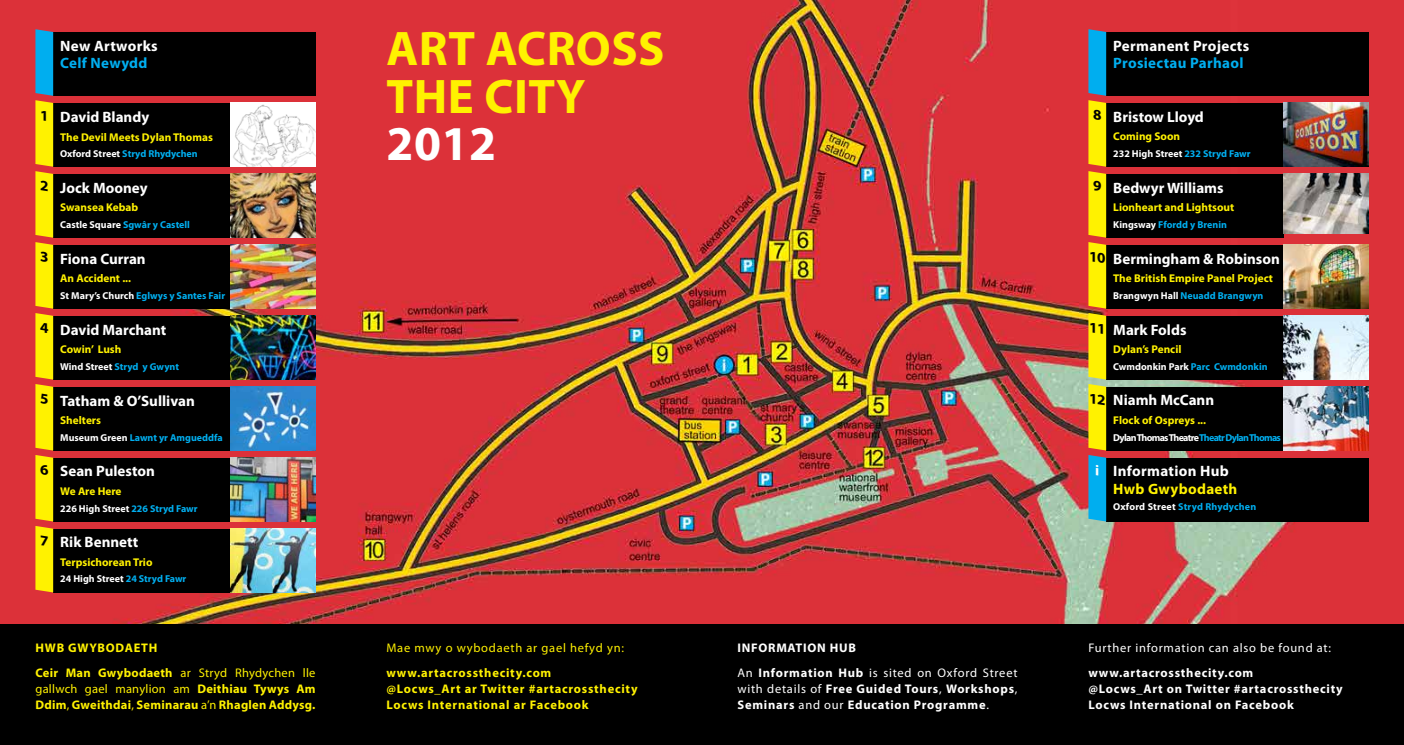
<style>
.page{position:relative;width:1404px;height:745px;background:#fff}
.page>*{position:absolute;margin:0;border:0;box-sizing:border-box;transform-origin:0 0}
.t1{font:700 48.75px/47.5px "Myriad Pro";letter-spacing:.01em;color:#fff200}
.t2{font:700 48.75px "Myriad Pro";color:#fff}
.t3{font:700 15px "Myriad Pro";color:#fff}
.t4{font:700 15px "Myriad Pro";letter-spacing:.02em;color:#fff}
.t5{font:700 15px "Myriad Pro";letter-spacing:.02em;color:#00aeef}
.t6{font:700 15px "Myriad Pro";letter-spacing:.02em;color:#fff200}
.t7{font:700 12.5px/16.2px "Myriad Pro";letter-spacing:.06em;color:#fff}
.t8{font:700 12.5px/16.2px "Myriad Pro";letter-spacing:.06em;color:#fff200}
.t9{font:700 12.5px/16.2px "Myriad Pro";letter-spacing:.02em;color:#fff200}
.t10{font:12.5px "Myriad Pro";letter-spacing:.06em;color:#fff}
.t11{font:12.5px "Myriad Pro";letter-spacing:.06em;color:#fff200}
.t12{font:700 11.25px "Myriad Pro";color:#fff200}
.t13{font:700 10px "Myriad Pro";color:#00aeef}
.t14{font:700 10px "Myriad Pro";color:#fff}
.t15{font:700 10px "Myriad Pro";letter-spacing:-.07em;color:#fff}
.t16{font:700 10px "Myriad Pro";letter-spacing:.02em;color:#00aeef}
.s1{color:#fff}
.s2{color:#00aeef}
.s3{font-weight:400}
</style>
<div class="page">
<img style="left:0;top:0;width:1403px;height:624px">
<div style="left:53px;top:32px;width:262px;height:64px;background:#000"></div>
<div style="left:53px;top:103px;width:177px;height:64px;background:#000"></div>
<img style="left:230px;top:103px;width:85px;height:64px">
<div style="left:53px;top:174px;width:177px;height:63px;background:#000"></div>
<img style="left:230px;top:174px;width:85px;height:63px">
<div style="left:53px;top:245px;width:177px;height:63px;background:#000"></div>
<img style="left:230px;top:245px;width:85px;height:63px">
<div style="left:53px;top:315px;width:177px;height:64px;background:#000"></div>
<img style="left:230px;top:315px;width:85px;height:64px">
<div style="left:53px;top:386px;width:177px;height:64px;background:#000"></div>
<div style="left:53px;top:457px;width:177px;height:64px;background:#000"></div>
<div style="left:53px;top:528px;width:177px;height:64px;background:#000"></div>
<img style="left:230px;top:528px;width:85px;height:64px">
<img style="left:230px;top:386px;width:85px;height:64px">
<img style="left:230px;top:457px;width:85px;height:64px">
<div style="left:1106px;top:32px;width:262px;height:64px;background:#000"></div>
<div style="left:1106px;top:103px;width:177px;height:64px;background:#000"></div>
<img style="left:1283px;top:103px;width:85px;height:64px">
<div style="left:1106px;top:174px;width:177px;height:63px;background:#000"></div>
<img style="left:1283px;top:174px;width:85px;height:59px">
<div style="left:1106px;top:245px;width:177px;height:63px;background:#000"></div>
<img style="left:1283px;top:245px;width:85px;height:63px">
<div style="left:1106px;top:315px;width:177px;height:64px;background:#000"></div>
<img style="left:1283px;top:315px;width:85px;height:64px">
<div style="left:1106px;top:386px;width:177px;height:64px;background:#000"></div>
<img style="left:1283px;top:386px;width:85px;height:64px">
<div style="left:1106px;top:457px;width:262px;height:64px;background:#000"></div>
<div style="left:0;top:624px;width:1403px;height:120px;background:#000"></div>
<svg style="left:35px;top:29px;width:18px;height:563px;background:#decf21"></svg>
<svg style="left:1088px;top:29px;width:18px;height:492px;background:#b8ca45"></svg>
<p class="t3" style="left:60px;top:36px;width:99px">New Artworks</p>
<p class="t5" style="left:60px;top:53px;width:89px">Celf Newydd</p>
<p class="t3" style="left:60px;top:107px;width:90px">David Blandy</p>
<p class="t12" style="left:60px;top:129px;width:154px">The Devil Meets Dylan Thomas</p>
<p class="t13" style="left:60px;top:147px;width:139px"><span class="s1">Oxford Street</span> Stryd Rhydychen</p>
<p class="t3" style="left:60px;top:178px;width:89px">Jock Mooney</p>
<p class="t12" style="left:60px;top:200px;width:79px">Swansea Kebab</p>
<p class="t13" style="left:60px;top:218px;width:131px"><span class="s1">Castle Square</span> Sgwâr y Castell</p>
<p class="t3" style="left:60px;top:248px;width:87px">Fiona Curran</p>
<p class="t12" style="left:60px;top:271px;width:72px">An Accident ...</p>
<p class="t13" style="left:60px;top:288px;width:166px"><span class="s1">St Mary’s Church</span> Eglwys y Santes Fair</p>
<p class="t3" style="left:60px;top:319px;width:108px">David Marchant</p>
<p class="t12" style="left:60px;top:342px;width:63px">Cowin’ Lush</p>
<p class="t13" style="left:60px;top:359px;width:120px"><span class="s1">Wind Street</span> Stryd y Gwynt</p>
<p class="t3" style="left:60px;top:390px;width:136px">Tatham &amp; O’Sullivan</p>
<p class="t12" style="left:60px;top:413px;width:42px">Shelters</p>
<p class="t13" style="left:60px;top:430px;width:164px"><span class="s1">Museum Green</span> Lawnt yr Amgueddfa</p>
<p class="t3" style="left:60px;top:461px;width:96px">Sean Puleston</p>
<p class="t12" style="left:60px;top:484px;width:63px">We Are Here</p>
<p class="t14" style="left:60px;top:501px;width:139px">226 High Street <span class="s2">226 Stryd Fawr</span></p>
<p class="t3" style="left:60px;top:532px;width:79px">Rik Bennett</p>
<p class="t12" style="left:60px;top:554px;width:94px">Terpsichorean Trio</p>
<p class="t14" style="left:60px;top:572px;width:128px">24 High Street <span class="s2">24 Stryd Fawr</span></p>
<p class="t8" style="left:35px;top:634px;width:281px;line-height:25px">HWB GWYBODAETH<br>Ceir Man Gwybodaeth <span class="s3">ar Stryd Rhydychen lle</span></p>
<p class="t9" style="left:35px;top:679px;width:281px"><span class="s3">gallwch gael manylion am</span> Deithiau Tywys Am<br>Ddim<span class="s3">,</span> Gweithdai<span class="s3">,</span> Seminarau <span class="s3">a’n</span> Rhaglen Addysg.</p>
<h1 class="t1" style="left:386px;top:23px;width:279px">ART ACROSS<br>THE CITY</h1>
<h1 class="t2" style="left:386px;top:112px;width:111px">2012</h1>
<p class="t11" style="left:386px;top:639px;width:239px">Mae mwy o wybodaeth ar gael hefyd yn:</p>
<p class="t8" style="left:386px;top:663px;width:252px">www.artacrossthecity.com<br>@Locws_Art ar Twitter #artacrossthecity<br>Locws International ar Facebook</p>
<p class="t7" style="left:737px;top:634px;width:281px;line-height:25px">INFORMATION HUB<br><span class="s3">An</span> Information Hub <span class="s3">is sited on Oxford Street</span></p>
<p class="t7" style="left:737px;top:679px;width:281px"><span class="s3">with details of</span> Free Guided Tours<span class="s3">,</span> Workshops<span class="s3">,<br></span>Seminars <span class="s3">and our</span> Education Programme<span class="s3">.</span></p>
<p class="t4" style="left:1113px;top:36px;width:137px">Permanent Projects</p>
<p class="t5" style="left:1113px;top:53px;width:132px">Prosiectau Parhaol</p>
<p class="t3" style="left:1113px;top:107px;width:92px">Bristow Lloyd</p>
<p class="t12" style="left:1113px;top:129px;width:68px">Coming Soon</p>
<p class="t14" style="left:1113px;top:147px;width:139px">232 High Street <span class="s2">232 Stryd Fawr</span></p>
<p class="t3" style="left:1113px;top:178px;width:112px">Bedwyr Williams</p>
<p class="t12" style="left:1113px;top:200px;width:122px">Lionheart and Lightsout</p>
<p class="t13" style="left:1113px;top:218px;width:115px"><span class="s1">Kingsway</span> Ffordd y Brenin</p>
<p class="t3" style="left:1113px;top:248px;width:168px">Bermingham &amp; Robinson</p>
<p class="t12" style="left:1113px;top:271px;width:161px">The British Empire Panel Project</p>
<p class="t13" style="left:1113px;top:288px;width:152px"><span class="s1">Brangwyn Hall</span> Neuadd Brangwyn</p>
<p class="t3" style="left:1113px;top:319px;width:75px">Mark Folds</p>
<p class="t12" style="left:1113px;top:342px;width:70px">Dylan’s Pencil</p>
<p class="t14" style="left:1113px;top:359px;width:156px">Cwmdonkin Park <span class="s2">Parc Cwmdonkin</span></p>
<p class="t3" style="left:1113px;top:390px;width:102px">Niamh McCann</p>
<p class="t12" style="left:1113px;top:413px;width:94px">Flock of Ospreys ...</p>
<p class="t15" style="left:1113px;top:430px;width:169px">Dylan Thomas Theatre <span class="s2">Theatr Dylan Thomas</span></p>
<p class="t4" style="left:1113px;top:461px;width:117px">Information Hub</p>
<p class="t6" style="left:1113px;top:479px;width:126px">Hwb Gwybodaeth</p>
<p class="t16" style="left:1113px;top:500px;width:144px"><span class="s1">Oxford Street</span> Stryd Rhydychen</p>
<p class="t10" style="left:1088px;top:639px;width:244px">Further information can also be found at:</p>
<p class="t7" style="left:1088px;top:663px;width:256px">www.artacrossthecity.com<br>@Locws_Art on Twitter #artacrossthecity<br>Locws International on Facebook</p>
</div>
